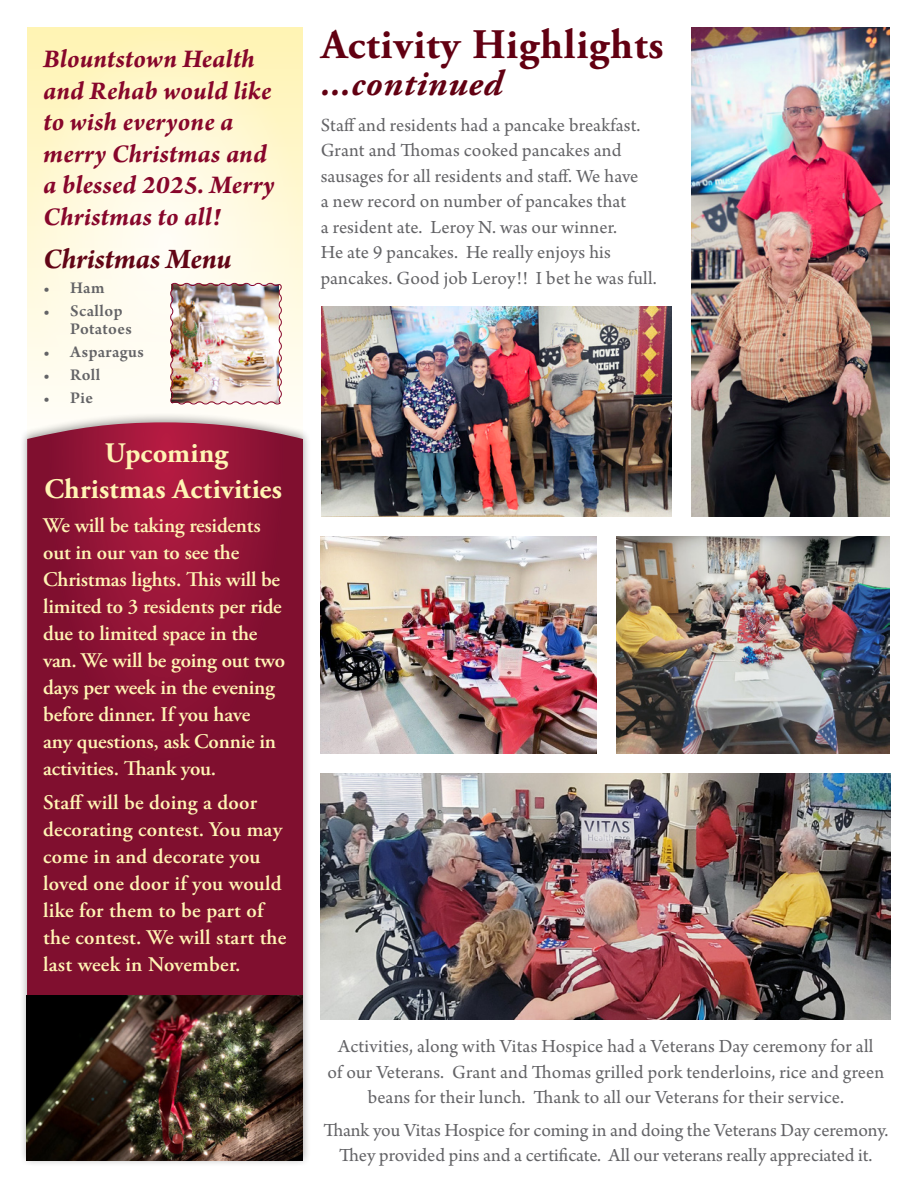
<style>
.page{position:relative;width:918px;height:1188px;background:#fff}
.page>*{position:absolute;margin:0;border:0;box-sizing:border-box;transform-origin:0 0}
.t1{font:700 42px "Adobe Garamond Pro";letter-spacing:.02em;color:#620012}
.t2{font:italic 700 36px "Adobe Garamond Pro";letter-spacing:.02em;color:#620012}
.t3{font:italic 700 30px "Arno Pro";letter-spacing:-.01em;color:#620516}
.t4{font:700 28.2px/36px "Adobe Garamond Pro";letter-spacing:.005em;color:#fff4b4;text-align:center}
.t5{font:italic 700 27px/31.5px "Arno Pro";letter-spacing:.005em;color:#87062b}
.t6{font:600 20.85px/27px "Adobe Garamond Pro";letter-spacing:-.01em;color:#fff4b4}
.t7{font:600 20.85px/27px "Adobe Garamond Pro";letter-spacing:.01em;color:#fff4b4}
.t8{font:19.5px/25.5px "Arno Pro";letter-spacing:.005em;color:#636366;text-align:center}
.t9{font:600 17.25px/18px "Arno Pro";letter-spacing:.02em;color:#636366}
</style>
<div class="page">
<svg style="left:27px;top:27px;width:276px;height:380px"></svg>
<img style="left:321px;top:307px;width:351px;height:210px">
<img style="left:321px;top:536px;width:276px;height:218px">
<img style="left:616px;top:536px;width:273px;height:218px">
<img style="left:691px;top:27px;width:198px;height:490px">
<img style="left:321px;top:773px;width:570px;height:247px">
<img style="left:169px;top:282px;width:114px;height:124px">
<div style="left:19px;top:412px;width:292px;height:755px;background:#231f20;opacity:.42"></div>
<svg style="left:27px;top:422px;width:276px;height:574px"></svg>
<img style="left:27px;top:996px;width:276px;height:165px">
<p class="t5" style="left:43px;top:45px;width:233px">Blountstown Health and Rehab would like to wish everyone a merry Christmas and a blessed 2025. Merry<br>Christmas to all!</p>
<p class="t3" style="left:43px;top:242px;width:190px">Christmas Menu</p>
<p class="t9" style="left:43px;top:280px;width:63px">• Ham</p>
<p class="t9" style="left:70px;top:303px;width:63px;text-indent:-27px">• Scallop<br>Potatoes</p>
<p class="t9" style="left:43px;top:343px;width:102px">• Asparagus</p>
<p class="t9" style="left:43px;top:366px;width:59px">• Roll</p>
<p class="t9" style="left:43px;top:389px;width:51px">• Pie</p>
<p class="t4" style="left:44px;top:435px;width:239px">Upcoming<br>Christmas Activities</p>
<p class="t6" style="left:43px;top:512px;width:243px">We will be taking residents out in our van to see the<br>Christmas lights. This will be limited to 3 residents per ride due to limited space in the van. We will be going out two days per week in the evening before dinner. If you have<br>any questions, ask Connie in activities. Thank you.</p>
<p class="t7" style="left:43px;top:789px;width:245px">Staff will be doing a door decorating contest. You may come in and decorate you loved one door if you would like for them to be part of the contest. We will start the last week in November.</p>
<p class="t1" style="left:321px;top:20px;width:344px">Activity Highlights</p>
<p class="t2" style="left:321px;top:63px;width:183px">...continued</p>
<p class="t8" style="left:321px;top:113px;width:338px;text-align:left">Staff and residents had a pancake breakfast.<br>Grant and Thomas cooked pancakes and sausages for all residents and staff. We have<br>a new record on number of pancakes that<br>a resident ate. Leroy N. was our winner.<br>He ate 9 pancakes. He really enjoys his pancakes. Good job Leroy!! I bet he was full.</p>
<p class="t8" style="left:327px;top:1035px;width:558px">Activities, along with Vitas Hospice had a Veterans Day ceremony for all<br>of our Veterans. Grant and Thomas grilled pork tenderloins, rice and green beans for their lunch. Thank to all our Veterans for their service.</p>
<p class="t8" style="left:323px;top:1118px;width:567px">Thank you Vitas Hospice for coming in and doing the Veterans Day ceremony.<br>They provided pins and a certificate. All our veterans really appreciated it.</p>
</div>
